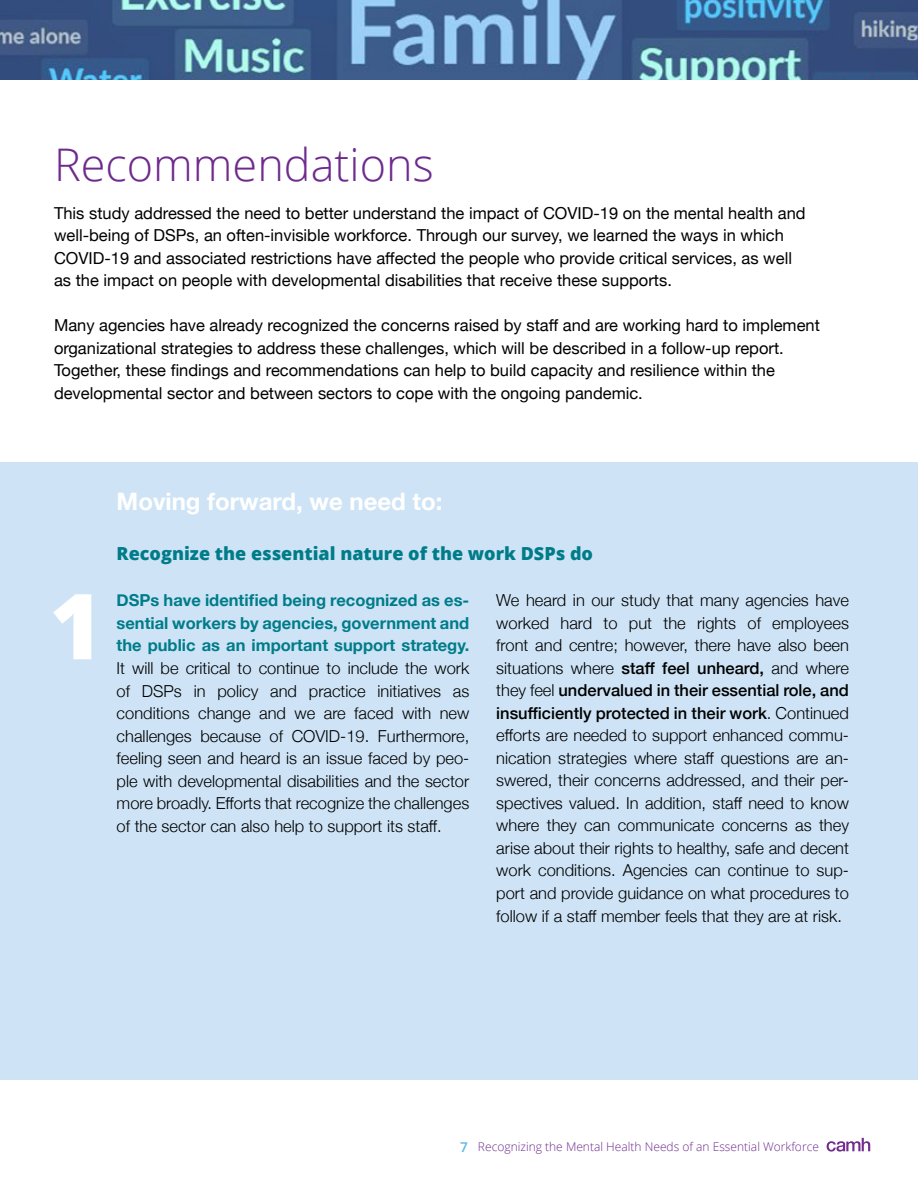
<style>
.page{position:relative;width:918px;height:1188px;background:#fff}
.page>*{position:absolute;margin:0;border:0;box-sizing:border-box;transform-origin:0 0}
.t1{font:800 91.05px "Open Sans";color:#fff}
.t2{font:300 45px "Open Sans";color:#6e2a8d}
.t3{font:700 24px "Helvetica Neue";color:#fff}
.t4{font:800 18px "Open Sans";color:#007c89}
.t5{font:300 16.5px/22.5px "Helvetica Neue";color:#000;text-align:justify}
.t6{font:16.5px/22.5px "Helvetica Neue";color:#000}
.t7{font:700 16.5px/22.5px "Helvetica Neue";color:#007c89;text-align:justify}
.t8{font:300 12px "Open Sans";color:#6e2a8d}
.s1{font-weight:500}
.s2{font-weight:600;font-size:13.5px;color:#5cb7e7}
</style>
<div class="page">
<svg style="left:827px;top:1138px;width:43px;height:14px"></svg>
<img style="left:0;top:0;width:918px;height:79px">
<div style="left:0;top:462px;width:918px;height:618px;background:#cee4f6"></div>
<h2 class="t2" style="left:54px;top:134px;width:381px">Recommendations</h2>
<p class="t6" style="left:54px;top:203px;width:753px">This study addressed the need to better understand the impact of COVID-19 on the mental health and well-being of DSPs, an often-invisible workforce. Through our survey, we learned the ways in which COVID-19 and associated restrictions have affected the people who provide critical services, as well as the impact on people with developmental disabilities that receive these supports.</p>
<p class="t6" style="left:54px;top:315px;width:767px">Many agencies have already recognized the concerns raised by staff and are working hard to implement organizational strategies to address these challenges, which will be described in a follow-up report.<br>Together, these findings and recommendations can help to build capacity and resilience within the developmental sector and between sectors to cope with the ongoing pandemic.</p>
<h1 class="t1" style="left:49px;top:557px;width:55px">1</h1>
<h3 class="t3" style="left:117px;top:482px;width:327px">Moving forward, we need to:</h3>
<p class="t4" style="left:117px;top:540px;width:478px">Recognize the essential nature of the work DSPs do</p>
<p class="t7" style="left:117px;top:590px;width:354px">DSPs have identified being recognized as es&shy;sential workers by agencies, government and the public as an important support strategy.</p>
<p class="t5" style="left:117px;top:656px;width:354px">It will be critical to continue to include the work of DSPs in policy and practice initiatives as conditions change and we are faced with new challenges because of COVID-19. Furthermore, feeling seen and heard is an issue faced by peo&shy;ple with developmental disabilities and the sector more broadly. Efforts that recognize the challenges of the sector can also help to support its staff.</p>
<p class="t5" style="left:496px;top:588px;width:354px">We heard in our study that many agencies have worked hard to put the rights of employees front and centre; however, there have also been situations where <span class="s1">staff feel unheard,</span> and where they feel <span class="s1">undervalued in their essential role, and insufficiently protected in their work</span>. Continued efforts are needed to support enhanced commu&shy;nication strategies where staff questions are an&shy;swered, their concerns addressed, and their per&shy;spectives valued. In addition, staff need to know where they can communicate concerns as they arise about their rights to healthy, safe and decent work conditions. Agencies can continue to sup&shy;port and provide guidance on what procedures to follow if a staff member feels that they are at risk.</p>
<p class="t8" style="left:460px;top:1139px;width:360px"><span class="s2">7</span> Recognizing the Mental Health Needs of an Essential Workforce</p>
</div>
